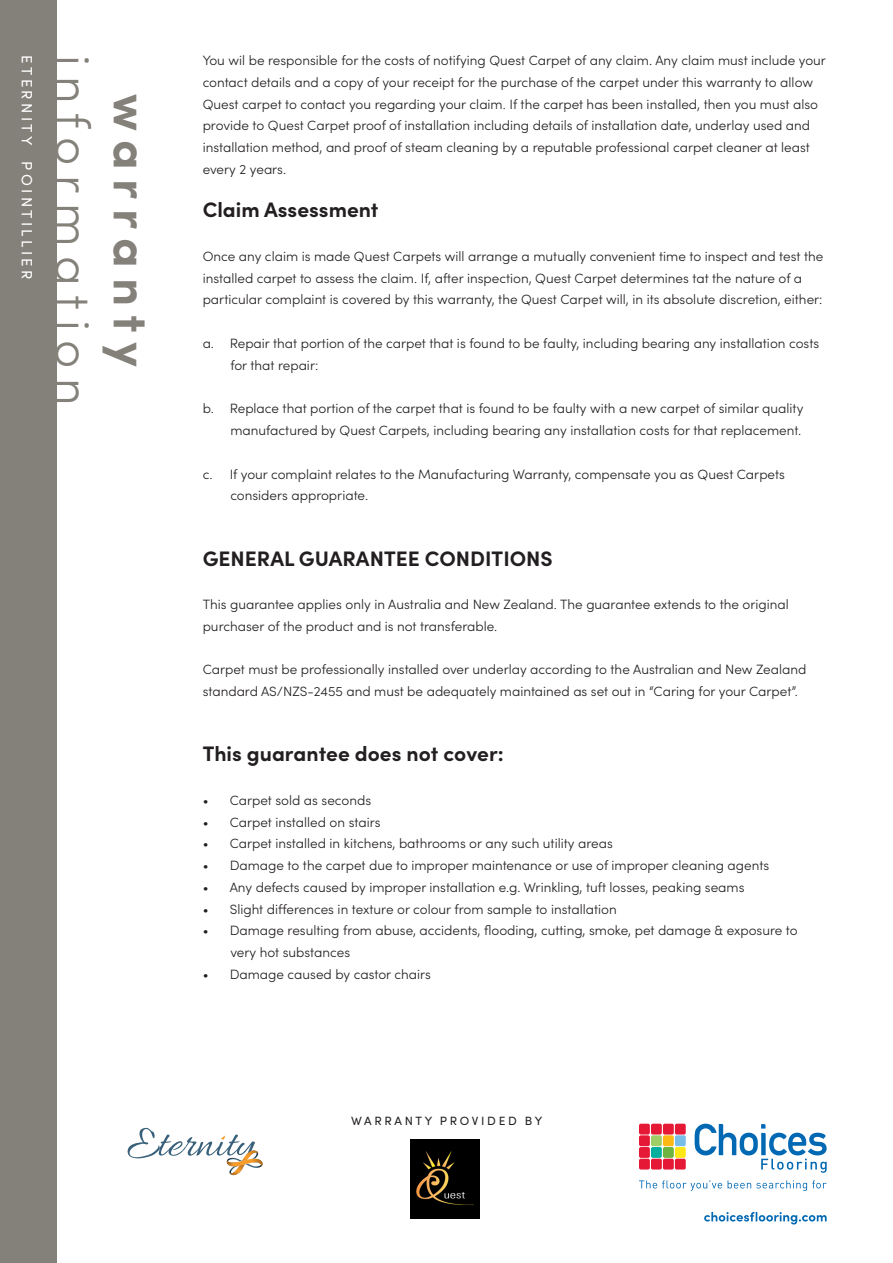
<style>
.page{position:relative;width:893px;height:1263px;background:#fff}
.page>*{position:absolute;margin:0;border:0;box-sizing:border-box;transform-origin:0 0}
.t1{font:300 48.45px/58.2px "Sofia Pro";letter-spacing:.2em;color:#84817a;text-align:center}
.t2{font:700 21px "Sofia Pro";color:#231f20}
.t3{font:15px "Sofia Pro";letter-spacing:.22em;color:#fff}
.t4{font:300 13.5px "Sofia Pro";color:#231f20}
.t5{font:12px "Sofia Pro";letter-spacing:.22em;color:#231f20}
.s1{font-weight:700}
</style>
<div class="page">
<div style="left:0;top:0;width:57px;height:1263px;background:#84817a"></div>
<svg style="left:639px;top:1124px;width:47px;height:45px;background:#ce7061"></svg>
<svg style="left:695px;top:1124px;width:132px;height:49px"></svg>
<svg style="left:639px;top:1180px;width:83px;height:11px"></svg>
<svg style="left:728px;top:1180px;width:99px;height:11px"></svg>
<svg style="left:704px;top:1212px;width:123px;height:12px"></svg>
<svg style="left:128px;top:1128px;width:135px;height:47px"></svg>
<img style="left:410px;top:1140px;width:69px;height:78px">
<p class="t3" style="left:38px;top:55px;width:225px;rotate:90deg">ETERNITY POINTILLIER</p>
<p class="t1" style="left:163px;top:55px;width:352px;rotate:90deg"><span class="s1">warranty </span>information</p>
<p class="t4" style="left:203px;top:51px;width:625px">You wil be responsible for the costs of notifying Quest Carpet of any claim. Any claim must include your</p>
<p class="t4" style="left:203px;top:72px;width:612px">contact details and a copy of your receipt for the purchase of the carpet under this warranty to allow</p>
<p class="t4" style="left:203px;top:94px;width:617px">Quest carpet to contact you regarding your claim. If the carpet has been installed, then you must also</p>
<p class="t4" style="left:203px;top:116px;width:609px">provide to Quest Carpet proof of installation including details of installation date, underlay used and</p>
<p class="t4" style="left:203px;top:138px;width:609px">installation method, and proof of steam cleaning by a reputable professional carpet cleaner at least</p>
<p class="t4" style="left:203px;top:159px;width:85px">every 2 years.</p>
<p class="t2" style="left:203px;top:194px;width:177px">Claim Assessment</p>
<p class="t4" style="left:203px;top:246px;width:622px">Once any claim is made Quest Carpets will arrange a mutually convenient time to inspect and test the</p>
<p class="t4" style="left:203px;top:268px;width:601px">installed carpet to assess the claim. If, after inspection, Quest Carpet determines tat the nature of a</p>
<p class="t4" style="left:203px;top:290px;width:621px">particular complaint is covered by this warranty, the Quest Carpet will, in its absolute discretion, either:</p>
<p class="t4" style="left:203px;top:333px;width:618px">a. Repair that portion of the carpet that is found to be faulty, including bearing any installation costs</p>
<p class="t4" style="left:230px;top:355px;width:89px">for that repair:</p>
<p class="t4" style="left:203px;top:399px;width:602px">b. Replace that portion of the carpet that is found to be faulty with a new carpet of similar quality</p>
<p class="t4" style="left:230px;top:420px;width:572px">manufactured by Quest Carpets, including bearing any installation costs for that replacement.</p>
<p class="t4" style="left:203px;top:464px;width:584px">c. If your complaint relates to the Manufacturing Warranty, compensate you as Quest Carpets</p>
<p class="t4" style="left:230px;top:486px;width:139px">considers appropriate.</p>
<p class="t2" style="left:203px;top:542px;width:352px">GENERAL GUARANTEE CONDITIONS</p>
<p class="t4" style="left:203px;top:595px;width:588px">This guarantee applies only in Australia and New Zealand. The guarantee extends to the original</p>
<p class="t4" style="left:203px;top:616px;width:296px">purchaser of the product and is not transferable.</p>
<p class="t4" style="left:203px;top:660px;width:605px">Carpet must be professionally installed over underlay according to the Australian and New Zealand</p>
<p class="t4" style="left:203px;top:682px;width:597px">standard AS/NZS-2455 and must be adequately maintained as set out in “Caring for your Carpet”.</p>
<p class="t2" style="left:203px;top:738px;width:302px">This guarantee does not cover:</p>
<p class="t4" style="left:203px;top:790px;width:170px">• Carpet sold as seconds</p>
<p class="t4" style="left:203px;top:812px;width:179px">• Carpet installed on stairs</p>
<p class="t4" style="left:203px;top:834px;width:412px">• Carpet installed in kitchens, bathrooms or any such utility areas</p>
<p class="t4" style="left:203px;top:856px;width:568px">• Damage to the carpet due to improper maintenance or use of improper cleaning agents</p>
<p class="t4" style="left:203px;top:877px;width:543px">• Any defects caused by improper installation e.g. Wrinkling, tuft losses, peaking seams</p>
<p class="t4" style="left:203px;top:899px;width:416px">• Slight differences in texture or colour from sample to installation</p>
<p class="t4" style="left:203px;top:921px;width:596px">• Damage resulting from abuse, accidents, flooding, cutting, smoke, pet damage &amp; exposure to</p>
<p class="t4" style="left:230px;top:943px;width:121px">very hot substances</p>
<p class="t4" style="left:203px;top:964px;width:230px">• Damage caused by castor chairs</p>
<p class="t5" style="left:351px;top:1112px;width:193px">WARRANTY PROVIDED BY</p>
</div>
